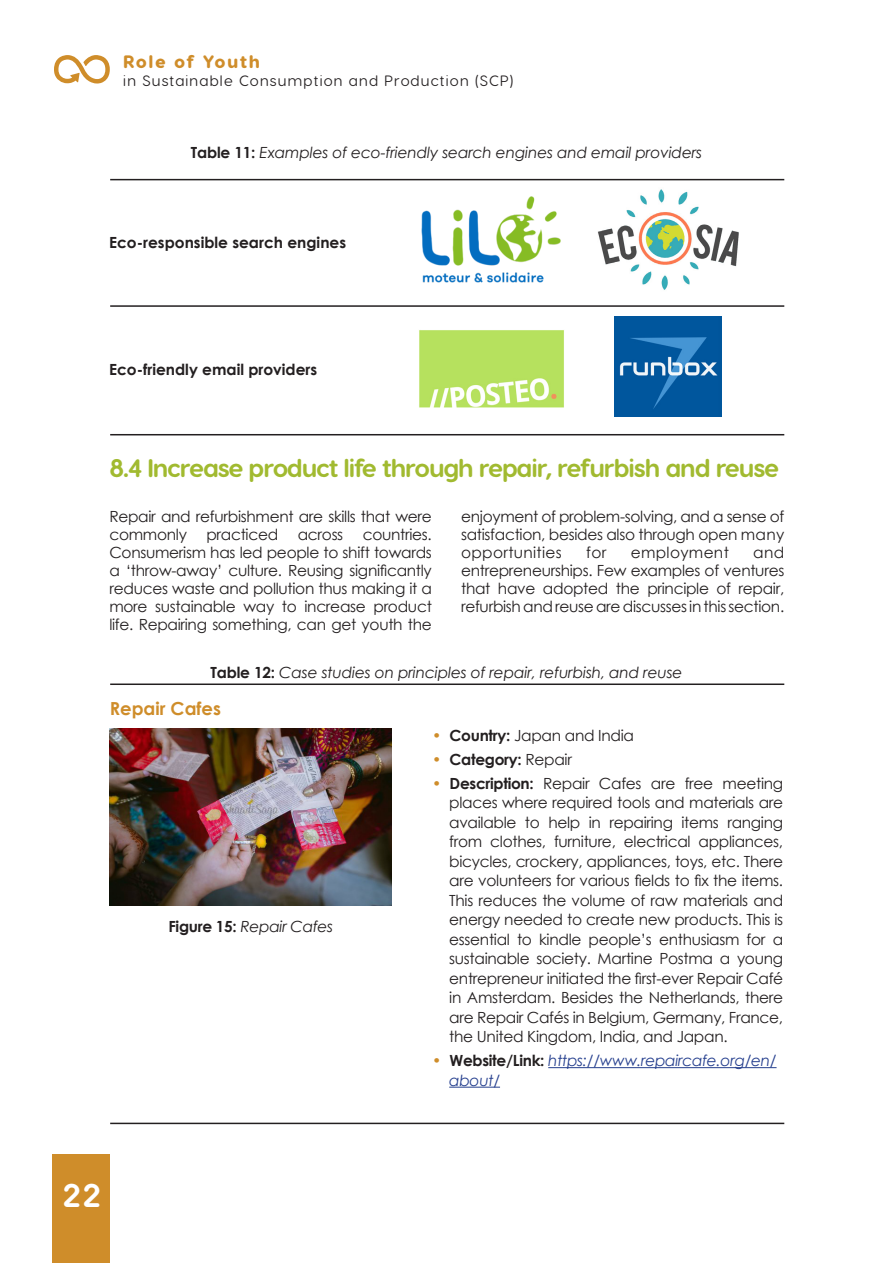
<style>
.page{position:relative;width:893px;height:1263px;background:#fff}
.page>*{position:absolute;margin:0;border:0;box-sizing:border-box;transform-origin:0 0}
.t1{font:700 33px "Visby Round CF";color:#fff}
.Paragraph_Style_1{font:700 25.5px "Visby Round CF";letter-spacing:-.045em;color:#a1ba30}
.t2{font:800 18px "Visby Round CF";letter-spacing:.08em;color:#cf8d2a}
.Paragraph_Style_1-2{font:700 18px "Century Gothic";color:#cf8d2a}
.t3{font:15.3px/19.5px "Century Gothic";letter-spacing:-.02em;color:#231f20;text-align:justify}
.t4{font:italic 15.3px "Century Gothic";letter-spacing:-.01em;color:#231f20}
.Paragraph_Style_1-3{font:700 15.3px "Century Gothic";color:#231f20}
.t5{font:italic 15.3px/19.5px "Century Gothic";letter-spacing:-.02em;color:#253f8e}
.Paragraph_Style_1-4{font:700 15.3px "Century Gothic";letter-spacing:-.02em;color:#231f20}
.t6{font:15.3px "Century Gothic";letter-spacing:.02em;color:#231f20}
.t7{font:15px "Visby Round CF";letter-spacing:.08em;color:#231f20}
.s1{font-weight:700;font-style:normal}
.s2{color:#cf8d2a}
.s3{font-weight:700}
.s4{font-weight:400;color:#cf8d2a}
.s5{font-weight:400}
.s6{font-style:normal;color:#cf8d2a}
.s7{font-weight:700;font-style:normal;color:#231f20}
</style>
<div class="page">
<div style="left:53px;top:1154px;width:57px;height:109px;background:#cf8d2a"></div>
<svg style="left:54px;top:55px;width:56px;height:29px"></svg>
<img style="left:421px;top:196px;width:140px;height:87px">
<img style="left:419px;top:330px;width:145px;height:78px">
<img style="left:598px;top:189px;width:141px;height:101px">
<img style="left:615px;top:316px;width:107px;height:100px">
<img style="left:110px;top:729px;width:282px;height:177px">
<hr style="left:548px;top:1067px;width:229px;height:1px;background:#253f8e">
<hr style="left:449px;top:1087px;width:51px;height:1px;background:#253f8e">
<hr style="left:110px;top:683px;width:674px;height:2px;background:#231f20">
<hr style="left:110px;top:179px;width:674px;height:1px;background:#231f20">
<hr style="left:110px;top:305px;width:674px;height:2px;background:#231f20">
<hr style="left:110px;top:434px;width:674px;height:1px;background:#231f20">
<hr style="left:110px;top:1123px;width:674px;height:1px;background:#231f20">
<p class="t2" style="left:123px;top:50px;width:138px">Role of Youth</p>
<p class="t7" style="left:123px;top:72px;width:392px">in Sustainable Consumption and Production (SCP)</p>
<p class="t4" style="left:191px;top:142px;width:513px"><span class="s1">Table 11:</span> Examples of eco-friendly search engines and email providers</p>
<p class="Paragraph_Style_1-3" style="left:109px;top:231px;width:239px">Eco-responsible search engines</p>
<p class="Paragraph_Style_1-3" style="left:109px;top:358px;width:210px">Eco-friendly email providers</p>
<p class="Paragraph_Style_1" style="left:109px;top:452px;width:671px">8.4 Increase product life through repair, refurbish and reuse</p>
<p class="t3" style="left:109px;top:507px;width:324px;line-height:18px">Repair and refurbishment are skills that were commonly</p>
<p class="t3" style="left:461px;top:507px;width:325px;line-height:18px">enjoyment of problem-solving, and a sense of satisfaction, besides also through open many opportunities</p>
<p class="t3" style="left:109px;top:525px;width:324px;line-height:18px;text-indent:253px">countries.<br>Consumerism has led people to shift towards a ‘throw-away’ culture. Reusing significantly reduces waste and pollution thus making it a more sustainable way to increase product life. Repairing something, can get youth the</p>
<p class="t3" style="left:206px;top:524px;width:73px">practiced</p>
<p class="t3" style="left:298px;top:524px;width:47px">across</p>
<p class="t3" style="left:586px;top:542px;width:22px">for</p>
<p class="t6" style="left:631px;top:542px;width:100px">employment</p>
<p class="t3" style="left:461px;top:543px;width:325px;line-height:18px;text-indent:292px">and entrepreneurships. Few examples of ventures that have adopted the principle of repair, refurbish and reuse are discusses in this section.</p>
<p class="t4" style="left:210px;top:661px;width:474px"><span class="s1">Table 12:</span> Case studies on principles of repair, refurbish, and reuse</p>
<p class="Paragraph_Style_1-2" style="left:110px;top:694px;width:113px">Repair Cafes</p>
<p class="t4" style="left:169px;top:916px;width:166px"><span class="s1">Figure 15:</span> Repair Cafes</p>
<p class="t3" style="left:432px;top:726px;width:203px"><span class="s2">•</span> <span class="s3">Country:</span> Japan and India</p>
<p class="Paragraph_Style_1-4" style="left:432px;top:748px;width:141px"><span class="s4">•</span> Category: <span class="s5">Repair</span></p>
<p class="t3" style="left:449px;top:773px;width:335px;text-indent:-17px"><span class="s2">•</span> <span class="s3">Description:</span> Repair Cafes are free meeting places where required tools and materials are available to help in repairing items ranging from clothes, furniture, electrical appliances, bicycles, crockery, appliances, toys, etc. There are volunteers for various fields to fix the items.<br>This reduces the volume of raw materials and energy needed to create new products. This is essential to kindle people’s enthusiasm for a sustainable society. Martine Postma a young entrepreneur initiated the first-ever Repair Café in Amsterdam. Besides the Netherlands, there are Repair Cafés in Belgium, Germany, France, the United Kingdom, India, and Japan.</p>
<p class="t5" style="left:449px;top:1051px;width:329px;text-indent:-17px"><span class="s6">•</span> <span class="s7">Website/Link:</span> https://www.repaircafe.org/en/ about/</p>
<h1 class="t1" style="left:63px;top:1175px;width:40px">22</h1>
</div>
